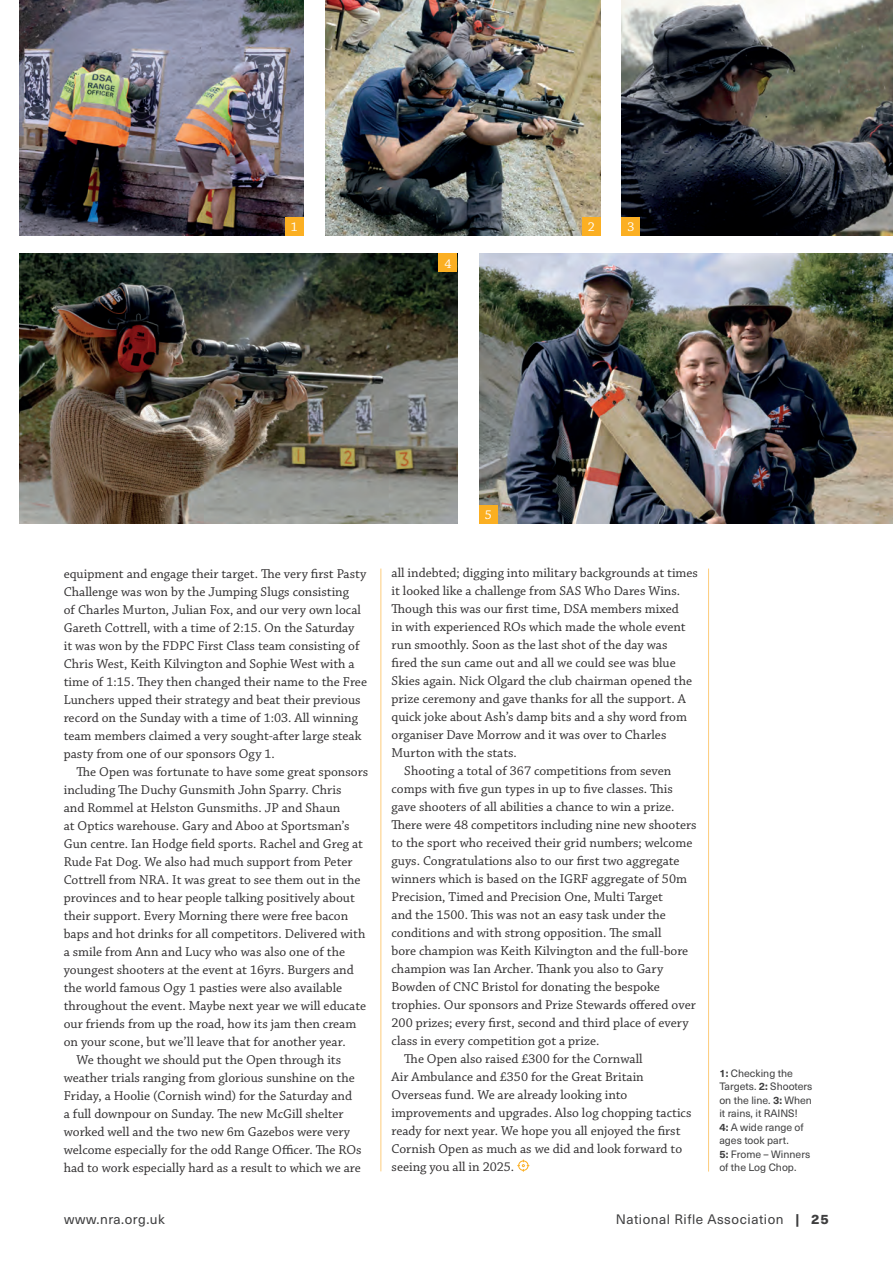
<style>
.page{position:relative;width:893px;height:1263px;background:#fff}
.page>*{position:absolute;margin:0;border:0;box-sizing:border-box;transform-origin:0 0}
.t1{font:13.5px/18px "Chaparral Pro";color:#312f30}
.t2{font:13.5px "Neue Haas Unica W1 G";letter-spacing:.04em;color:#3e3e3f}
.t3{font:13.5px "Chaparral Pro";color:#fff}
.t4{font:10.5px/13.5px "Neue Haas Unica W1 G";color:#3e3e3f}
.s1{font-weight:700}
.s2{font-weight:800}
</style>
<div class="page">
<svg style="left:517px;top:1159px;width:12px;height:13px"></svg>
<img style="left:19px;top:254px;width:438px;height:270px">
<img style="left:19px;top:0;width:285px;height:236px">
<img style="left:479px;top:254px;width:414px;height:270px">
<img style="left:326px;top:0;width:275px;height:236px">
<img style="left:622px;top:0;width:271px;height:236px">
<hr style="left:708px;top:568px;width:1px;height:603px;background:#fdcc7d">
<hr style="left:381px;top:568px;width:1px;height:603px;background:#fdcc7d">
<div style="left:285px;top:217px;width:19px;height:19px;background:#fbaf22"></div>
<div style="left:582px;top:217px;width:19px;height:19px;background:#fbaf22"></div>
<div style="left:622px;top:217px;width:18px;height:19px;background:#fbaf22"></div>
<div style="left:439px;top:254px;width:18px;height:18px;background:#fbaf22"></div>
<div style="left:479px;top:505px;width:19px;height:19px;background:#fbaf22"></div>
<p class="t3" style="left:291px;top:220px;width:9px">1</p>
<p class="t3" style="left:588px;top:220px;width:9px">2</p>
<p class="t3" style="left:627px;top:220px;width:9px">3</p>
<p class="t3" style="left:444px;top:256px;width:9px">4</p>
<p class="t1" style="left:64px;top:565px;width:305px">equipment and engage their target. The very first Pasty Challenge was won by the Jumping Slugs consisting<br>of Charles Murton, Julian Fox, and our very own local Gareth Cottrell, with a time of 2:15. On the Saturday<br>it was won by the FDPC First Class team consisting of Chris West, Keith Kilvington and Sophie West with a time of 1:15. They then changed their name to the Free Lunchers upped their strategy and beat their previous record on the Sunday with a time of 1:03. All winning team members claimed a very sought-after large steak pasty from one of our sponsors Ogy 1.</p>
<p class="t1" style="left:77px;top:763px;width:293px">The Open was fortunate to have some great sponsors</p>
<p class="t1" style="left:64px;top:781px;width:279px">including The Duchy Gunsmith John Sparry. Chris</p>
<p class="t1" style="left:64px;top:799px;width:278px">and Rommel at Helston Gunsmiths. JP and Shaun</p>
<p class="t1" style="left:64px;top:817px;width:287px">at Optics warehouse. Gary and Aboo at Sportsman’s</p>
<p class="t1" style="left:64px;top:835px;width:301px">Gun centre. Ian Hodge field sports. Rachel and Greg at</p>
<p class="t1" style="left:64px;top:853px;width:290px">Rude Fat Dog. We also had much support from Peter</p>
<p class="t1" style="left:64px;top:871px;width:298px">Cottrell from NRA. It was great to see them out in the</p>
<p class="t1" style="left:64px;top:889px;width:293px">provinces and to hear people talking positively about</p>
<p class="t1" style="left:64px;top:907px;width:286px">their support. Every Morning there were free bacon</p>
<p class="t1" style="left:64px;top:925px;width:303px">baps and hot drinks for all competitors. Delivered with</p>
<p class="t1" style="left:64px;top:943px;width:283px">a smile from Ann and Lucy who was also one of the</p>
<p class="t1" style="left:64px;top:961px;width:291px">youngest shooters at the event at 16yrs. Burgers and</p>
<p class="t1" style="left:64px;top:979px;width:280px">the world famous Ogy 1 pasties were also available</p>
<p class="t1" style="left:64px;top:997px;width:304px">throughout the event. Maybe next year we will educate</p>
<p class="t1" style="left:64px;top:1015px;width:294px">our friends from up the road, how its jam then cream</p>
<p class="t1" style="left:64px;top:1033px;width:283px">on your scone, but we’ll leave that for another year.</p>
<p class="t1" style="left:77px;top:1051px;width:266px">We thought we should put the Open through its</p>
<p class="t1" style="left:64px;top:1069px;width:293px">weather trials ranging from glorious sunshine on the</p>
<p class="t1" style="left:64px;top:1087px;width:290px">Friday, a Hoolie (Cornish wind) for the Saturday and</p>
<p class="t1" style="left:64px;top:1105px;width:281px">a full downpour on Sunday. The new McGill shelter</p>
<p class="t1" style="left:64px;top:1123px;width:288px">worked well and the two new 6m Gazebos were very</p>
<p class="t1" style="left:64px;top:1141px;width:299px">welcome especially for the odd Range Officer. The ROs</p>
<p class="t1" style="left:64px;top:1159px;width:298px">had to work especially hard as a result to which we are</p>
<p class="t3" style="left:485px;top:508px;width:9px">5</p>
<p class="t1" style="left:391px;top:565px;width:308px">all indebted; digging into military backgrounds at times</p>
<p class="t1" style="left:391px;top:583px;width:290px">it looked like a challenge from SAS Who Dares Wins.</p>
<p class="t1" style="left:391px;top:601px;width:289px">Though this was our first time, DSA members mixed</p>
<p class="t1" style="left:391px;top:619px;width:296px">in with experienced ROs which made the whole event</p>
<p class="t1" style="left:391px;top:637px;width:277px">run smoothly. Soon as the last shot of the day was</p>
<p class="t1" style="left:391px;top:655px;width:286px">fired the sun came out and all we could see was blue</p>
<p class="t1" style="left:391px;top:673px;width:302px">Skies again. Nick Olgard the club chairman opened the</p>
<p class="t1" style="left:391px;top:691px;width:296px">prize ceremony and gave thanks for all the support. A</p>
<p class="t1" style="left:391px;top:709px;width:297px">quick joke about Ash’s damp bits and a shy word from</p>
<p class="t1" style="left:391px;top:727px;width:276px">organiser Dave Morrow and it was over to Charles</p>
<p class="t1" style="left:391px;top:745px;width:127px">Murton with the stats.</p>
<p class="t1" style="left:404px;top:763px;width:269px">Shooting a total of 367 competitions from seven</p>
<p class="t1" style="left:391px;top:781px;width:283px">comps with five gun types in up to five classes. This</p>
<p class="t1" style="left:391px;top:799px;width:284px">gave shooters of all abilities a chance to win a prize.</p>
<p class="t1" style="left:391px;top:817px;width:306px">There were 48 competitors including nine new shooters</p>
<p class="t1" style="left:391px;top:835px;width:302px">to the sport who received their grid numbers; welcome</p>
<p class="t1" style="left:391px;top:853px;width:290px">guys. Congratulations also to our first two aggregate</p>
<p class="t1" style="left:391px;top:871px;width:297px">winners which is based on the IGRF aggregate of 50m</p>
<p class="t1" style="left:391px;top:889px;width:273px">Precision, Timed and Precision One, Multi Target</p>
<p class="t1" style="left:391px;top:907px;width:276px">and the 1500. This was not an easy task under the</p>
<p class="t1" style="left:391px;top:925px;width:271px">conditions and with strong opposition. The small</p>
<p class="t1" style="left:391px;top:943px;width:298px">bore champion was Keith Kilvington and the full-bore</p>
<p class="t1" style="left:391px;top:961px;width:273px">champion was Ian Archer. Thank you also to Gary</p>
<p class="t1" style="left:391px;top:979px;width:270px">Bowden of CNC Bristol for donating the bespoke</p>
<p class="t1" style="left:391px;top:997px;width:306px">trophies. Our sponsors and Prize Stewards offered over</p>
<p class="t1" style="left:391px;top:1015px;width:299px">200 prizes; every first, second and third place of every</p>
<p class="t1" style="left:391px;top:1033px;width:209px">class in every competition got a prize.</p>
<p class="t1" style="left:404px;top:1051px;width:240px">The Open also raised £300 for the Cornwall</p>
<p class="t1" style="left:391px;top:1069px;width:254px">Air Ambulance and £350 for the Great Britain</p>
<p class="t1" style="left:391px;top:1087px;width:237px">Overseas fund. We are already looking into</p>
<p class="t1" style="left:391px;top:1105px;width:301px">improvements and upgrades. Also log chopping tactics</p>
<p class="t1" style="left:391px;top:1123px;width:290px">ready for next year. We hope you all enjoyed the first</p>
<p class="t1" style="left:391px;top:1140px;width:292px">Cornish Open as much as we did and look forward to</p>
<p class="t1" style="left:391px;top:1158px;width:124px">seeing you all in 2025.</p>
<p class="t4" style="left:719px;top:1066px;width:95px"><span class="s1">1:</span> Checking the<br>Targets. <span class="s1">2:</span> Shooters on the line. <span class="s1">3:</span> When it rains, it RAINS!<br><span class="s1">4:</span> A wide range of ages took part.<br><span class="s1">5:</span> Frome – Winners of the Log Chop.</p>
<p class="t2" style="left:64px;top:1209px;width:102px">www.nra.org.uk</p>
<p class="t2" style="left:616px;top:1209px;width:215px">National Rifle Association <span class="s2">| 25</span></p>
</div>
